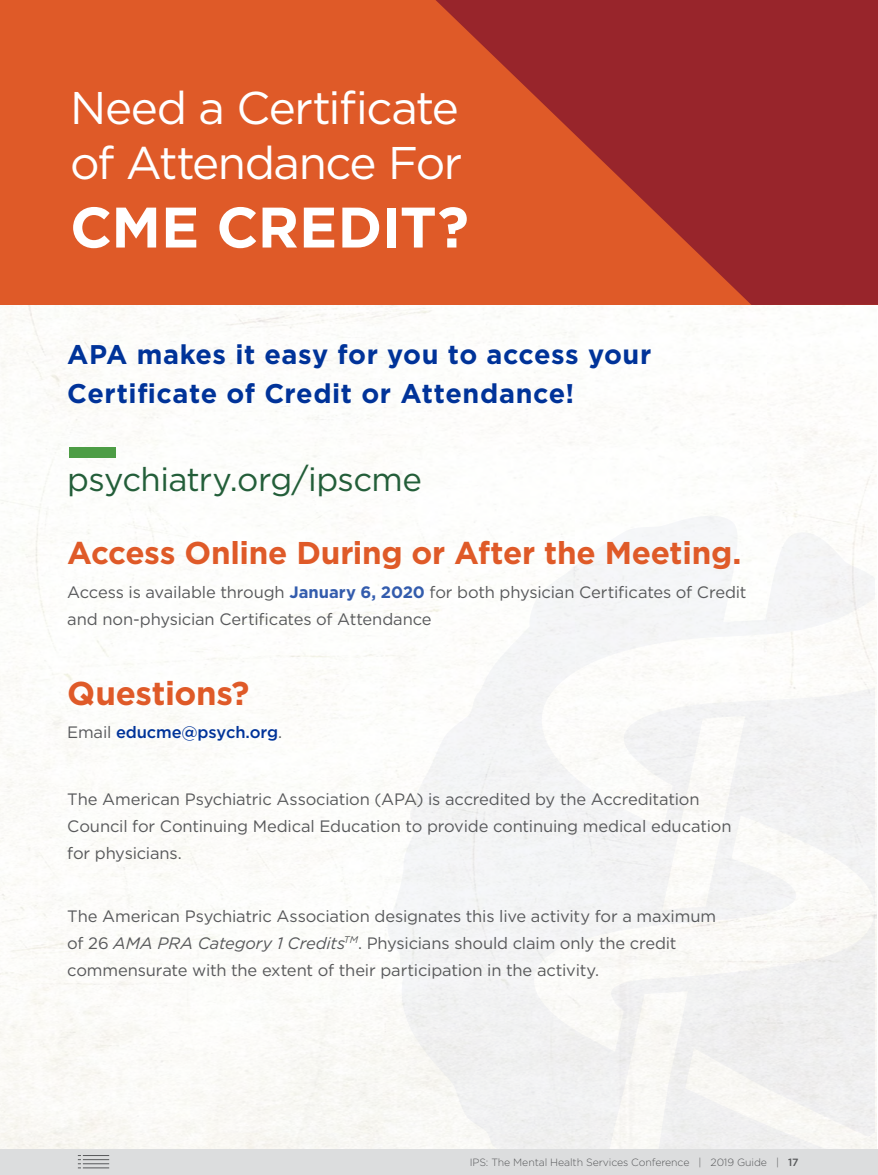
<style>
.page{position:relative;width:878px;height:1175px;background:#fff}
.page>*{position:absolute;margin:0;border:0;box-sizing:border-box;transform-origin:0 0}
.t1{font:700 57px "Gotham";letter-spacing:-.005em;color:#fff}
.t2{font:45.75px/54.9px "Gotham";letter-spacing:-.035em;color:#fff}
.t3{font:33px "Gotham";letter-spacing:-.02em;color:#235e39}
.t4{font:700 33px "Gotham";letter-spacing:-.01em;color:#df5a28}
.t5{font:700 31.5px "Gotham";letter-spacing:-.01em;color:#df5a28}
.t6{font:700 27px/39px "Gotham";letter-spacing:.02em;color:#039}
.t7{font:16.5px/27px "Gotham";letter-spacing:-.01em;color:#58595b}
.t8{font:500 16.5px "Gotham";letter-spacing:-.01em;color:#039}
.t9{font:300 10.5px "Gotham";letter-spacing:-.01em;color:#58595b}
.s1{font-weight:700;color:#335cad}
.s2{font-weight:400;color:#58595b}
.s3{font-style:italic}
.s4{font-weight:500}
</style>
<div class="page">
<div style="left:0;top:1149px;width:878px;height:25px;background:#dcddde"></div>
<svg style="left:78px;top:1155px;width:31px;height:13px"></svg>
<div style="left:0;top:0;width:877px;height:305px;background:#df5a28"></div>
<svg style="left:436px;top:0;width:442px;height:305px;fill:#98252b"></svg>
<svg style="left:387px;top:515px;width:487px;height:633px;fill:#f5f5f5"></svg>
<h2 class="t2" style="left:70px;top:80px;width:394px">Need a Certificate of Attendance For</h2>
<h1 class="t1" style="left:70px;top:189px;width:400px">CME CREDIT?</h1>
<h3 class="t6" style="left:67px;top:335px;width:585px">APA makes it easy for you to access your<br>Certificate of Credit or Attendance!</h3>
<h3 class="t3" style="left:67px;top:458px;width:356px"><sup>—</sup>psychiatry.org/ipscme</h3>
<h3 class="t5" style="left:67px;top:532px;width:675px">Access Online During or After the Meeting.</h3>
<p class="t7" style="left:67px;top:578px;width:680px">Access is available through <span class="s1">January 6, 2020</span> for both physician Certificates of Credit and non-physician Certificates of Attendance</p>
<h3 class="t4" style="left:67px;top:672px;width:184px">Questions?</h3>
<p class="t8" style="left:67px;top:721px;width:216px"><span class="s2">Email</span> educme@psych.org<span class="s2">.</span></p>
<p class="t7" style="left:67px;top:785px;width:665px">The American Psychiatric Association (APA) is accredited by the Accreditation<br>Council for Continuing Medical Education to provide continuing medical education for physicians.</p>
<p class="t7" style="left:67px;top:901px;width:650px">The American Psychiatric Association designates this live activity for a maximum of 26 <span class="s3">AMA PRA Category 1 Credits</span><sup>TM</sup>. Physicians should claim only the credit commensurate with the extent of their participation in the activity.</p>
<p class="t9" style="left:469px;top:1155px;width:330px">IPS: The Mental Health Services Conference | 2019 Guide | <span class="s4">17</span></p>
</div>
